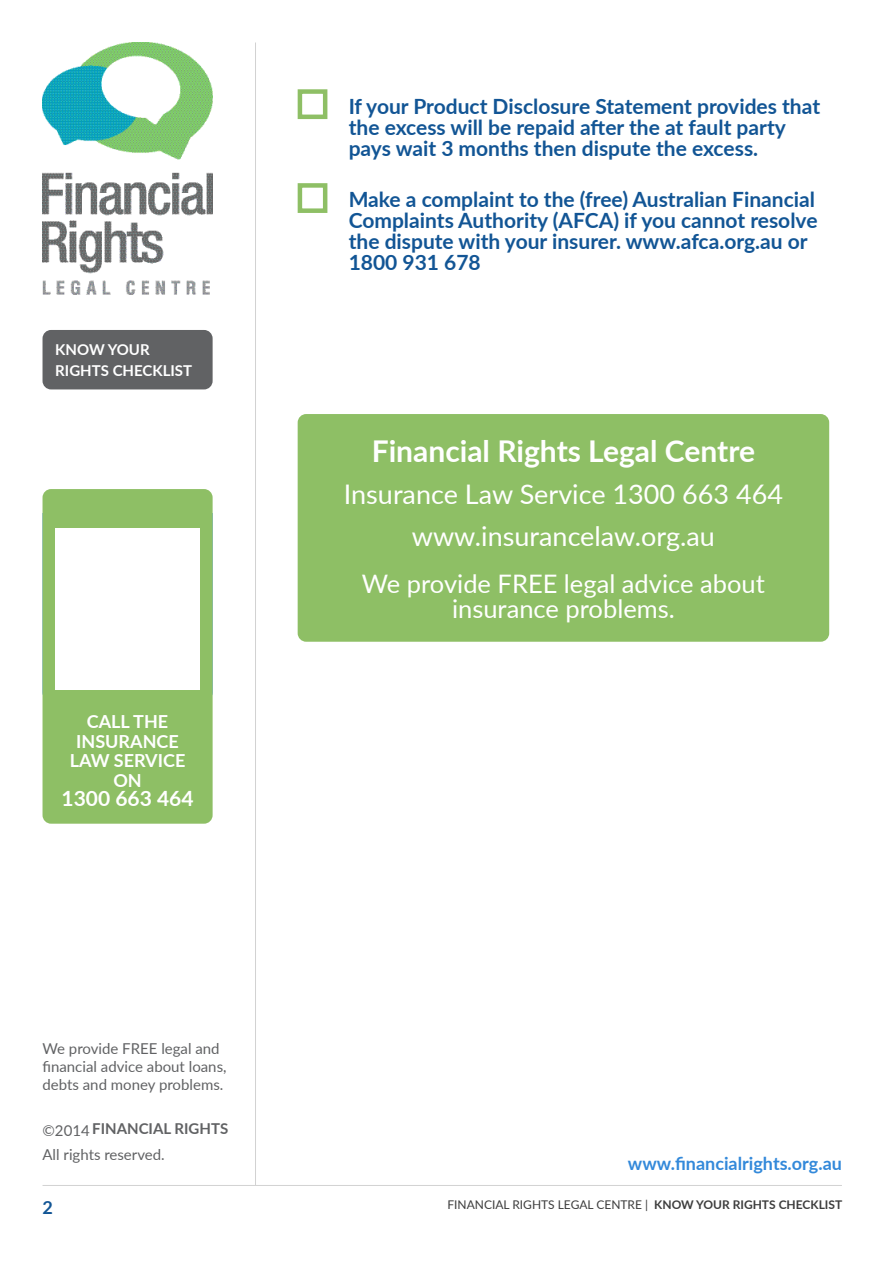
<style>
.page{position:relative;width:893px;height:1263px;background:#fff}
.page>*{position:absolute;margin:0;border:0;box-sizing:border-box;transform-origin:0 0}
.CASE_STUDY_TEXT{font:700 30px "Lato";color:#fff}
.CASE_STUDY_TEXT-2{font:27px "Lato";color:#fff}
.CASE_STUDY_TEXT-3{font:25.5px/25.5px "Lato";color:#fff;text-align:center}
.BODY_TEXT{font:700 21px/21px "Lato";color:#125595}
.FACT_SHEET{font:700 21px "Lato";color:#fff}
.FACT_SHEET-2{font:700 18px/19.5px "Lato";color:#fff;text-align:center}
.t1{font:700 18px "Lato";color:#3389da}
.t2{font:700 18px "Lato";color:#125595}
.t3{font:15px/18px "Lato";color:#616264}
.t4{font:700 15px/21px "Lato";color:#fff}
.KNOW_YOUR_RIGHTS{font:700 15px "Lato";color:#616264}
.t5{font:12px "Lato";color:#3d3d3d}
.s1{font-weight:700}
</style>
<div class="page">
<div style="left:43px;top:330px;width:170px;height:59px;background:#616264;border-radius:9px"></div>
<img style="left:43px;top:43px;width:170px;height:251px">
<hr style="left:255px;top:43px;width:1px;height:1142px;background:#d2d2d2">
<hr style="left:43px;top:1185px;width:799px;height:1px;background:#d2d2d2">
<div style="left:298px;top:414px;width:531px;height:228px;background:#8ebf65;border-radius:9px"></div>
<div style="left:298px;top:183px;width:29px;height:30px;border:4px solid #8ebf65"></div>
<div style="left:43px;top:489px;width:170px;height:335px;background:#8ebf65;border-radius:9px"></div>
<div style="left:55px;top:528px;width:145px;height:162px;background:#fff"></div>
<div style="left:298px;top:89px;width:29px;height:30px;border:4px solid #8ebf65"></div>
<p class="t4" style="left:55px;top:339px;width:138px">KNOW YOUR<br>RIGHTS CHECKLIST</p>
<p class="FACT_SHEET-2" style="left:70px;top:711px;width:117px">CALL THE<br>INSURANCE<br>LAW SERVICE<br>ON</p>
<p class="FACT_SHEET" style="left:62px;top:783px;width:134px">1300 663 464</p>
<p class="t3" style="left:43px;top:1039px;width:186px">We provide FREE legal and financial advice about loans, debts and money problems.</p>
<p class="t3" style="left:43px;top:1117px;width:129px;line-height:24px">©2014 RLC NSW.<br>All rights reserved.</p>
<p class="KNOW_YOUR_RIGHTS" style="left:92px;top:1118px;width:137px">FINANCIAL RIGHTS</p>
<p class="BODY_TEXT" style="left:349px;top:95px;width:473px">If your Product Disclosure Statement provides that the excess will be repaid after the at fault party pays wait 3 months then dispute the excess.</p>
<p class="BODY_TEXT" style="left:349px;top:188px;width:470px">Make a complaint to the (free) Australian Financial Complaints Authority (AFCA) if you cannot resolve the dispute with your insurer. www.afca.org.au or 1800 931 678</p>
<p class="CASE_STUDY_TEXT" style="left:372px;top:429px;width:385px">Financial Rights Legal Centre</p>
<p class="CASE_STUDY_TEXT-2" style="left:344px;top:475px;width:441px">Insurance Law Service 1300 663 464</p>
<p class="CASE_STUDY_TEXT-2" style="left:412px;top:517px;width:305px">www.insurancelaw.org.au</p>
<p class="CASE_STUDY_TEXT-3" style="left:362px;top:570px;width:404px">We provide FREE legal advice about insurance problems.</p>
<p class="t1" style="left:628px;top:1150px;width:216px">www.financialrights.org.au</p>
<p class="t2" style="left:43px;top:1194px;width:12px">2</p>
<p class="t5" style="left:447px;top:1196px;width:396px">FINANCIAL RIGHTS LEGAL CENTRE | <span class="s1">KNOW YOUR RIGHTS CHECKLIST</span></p>
</div>
